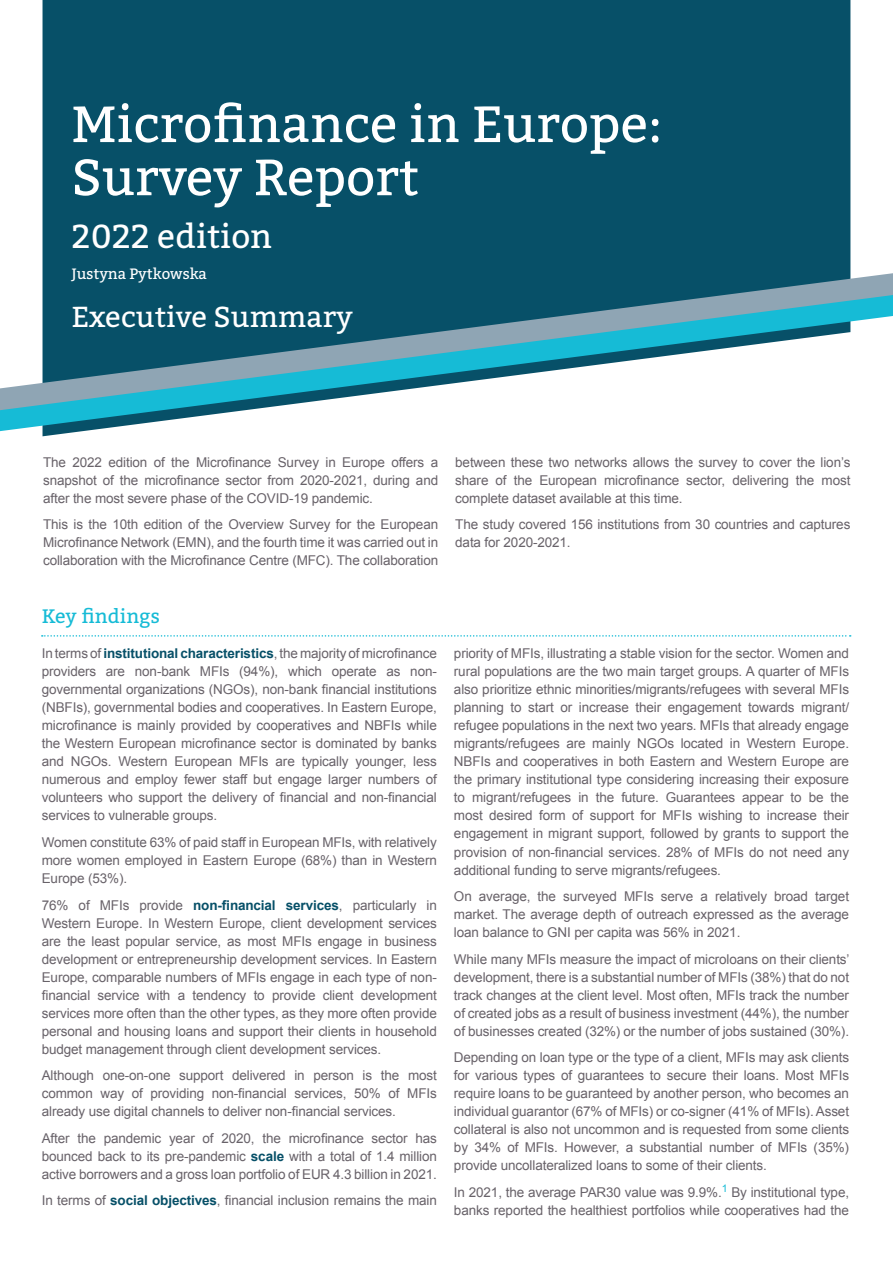
<style>
.page{position:relative;width:893px;height:1263px;background:#fff}
.page>*{position:absolute;margin:0;border:0;box-sizing:border-box;transform-origin:0 0}
.Titles{font:51px/53.1px "Bitter";color:#fff}
.Titles-2{font:33.15px "Bitter";color:#fff}
.Title_2{font:28.95px "Bitter";color:#fff}
.Title_3{font:19.5px "Bitter";color:#16bbd6}
.Subs_titles{font:15px "Bitter";color:#fff}
.Body{font:13.5px/18px "Arial";letter-spacing:-.01em;color:#686269;text-align:justify}
.s1{font-weight:700;color:#075068}
</style>
<div class="page">
<div style="left:43px;top:0;width:807px;height:436px;background:#075068"></div>
<svg style="left:42px;top:635px;width:809px;height:2px"></svg>
<svg style="left:0;top:410px;width:850px;height:21px"></svg>
<svg style="left:0;top:273px;width:893px;height:137px"></svg>
<p class="Titles" style="left:71px;top:98px;width:592px">Microfinance in Europe:<br>Survey Report</p>
<p class="Titles-2" style="left:71px;top:216px;width:202px">2022 edition</p>
<p class="Subs_titles" style="left:71px;top:265px;width:137px">Justyna Pytkowska</p>
<p class="Title_2" style="left:71px;top:298px;width:283px">Executive Summary</p>
<p class="Body" style="left:43px;top:453px;width:397px">The 2022 edition of the Microfinance Survey in Europe offers a snapshot of the microfinance sector from 2020-2021, during and after the most severe phase of the COVID-19 pandemic.</p>
<p class="Body" style="left:43px;top:516px;width:397px">This is the 10th edition of the Overview Survey for the European Microfinance Network (EMN), and the fourth time it was carried out in collaboration with the Microfinance Centre (MFC). The collaboration</p>
<p class="Title_3" style="left:42px;top:604px;width:120px">Key findings</p>
<p class="Body" style="left:42px;top:645px;width:397px">In terms of <span class="s1">institutional characteristics</span>, the majority of microfinance providers are non-bank MFIs (94%), which operate as non&shy;governmental organizations (NGOs), non-bank financial institutions (NBFIs), governmental bodies and cooperatives. In Eastern Europe, microfinance is mainly provided by cooperatives and NBFIs while the Western European microfinance sector is dominated by banks and NGOs. Western European MFIs are typically younger, less numerous and employ fewer staff but engage larger numbers of volunteers who support the delivery of financial and non-financial services to vulnerable groups.</p>
<p class="Body" style="left:42px;top:833px;width:397px">Women constitute 63% of paid staff in European MFIs, with relatively more women employed in Eastern Europe (68%) than in Western Europe (53%).</p>
<p class="Body" style="left:42px;top:896px;width:397px">76% of MFIs provide <span class="s1">non-financial services</span>, particularly in Western Europe. In Western Europe, client development services are the least popular service, as most MFIs engage in business development or entrepreneurship development services. In Eastern Europe, comparable numbers of MFIs engage in each type of non&shy;financial service with a tendency to provide client development services more often than the other types, as they more often provide personal and housing loans and support their clients in household budget management through client development services.</p>
<p class="Body" style="left:42px;top:1066px;width:397px">Although one-on-one support delivered in person is the most common way of providing non-financial services, 50% of MFIs already use digital channels to deliver non-financial services.</p>
<p class="Body" style="left:42px;top:1129px;width:397px">After the pandemic year of 2020, the microfinance sector has bounced back to its pre-pandemic <span class="s1">scale</span> with a total of 1.4 million active borrowers and a gross loan portfolio of EUR 4.3 billion in 2021.</p>
<p class="Body" style="left:42px;top:1191px;width:397px">In terms of <span class="s1">social objectives</span>, financial inclusion remains the main</p>
<p class="Body" style="left:455px;top:453px;width:397px">between these two networks allows the survey to cover the lion’s share of the European microfinance sector, delivering the most complete dataset available at this time.</p>
<p class="Body" style="left:455px;top:516px;width:397px">The study covered 156 institutions from 30 countries and captures data for 2020-2021.</p>
<p class="Body" style="left:454px;top:645px;width:397px">priority of MFIs, illustrating a stable vision for the sector. Women and rural populations are the two main target groups. A quarter of MFIs also prioritize ethnic minorities/migrants/refugees with several MFIs planning to start or increase their engagement towards migrant/ refugee populations in the next two years. MFIs that already engage migrants/refugees are mainly NGOs located in Western Europe.<br>NBFIs and cooperatives in both Eastern and Western Europe are the primary institutional type considering increasing their exposure to migrant/refugees in the future. Guarantees appear to be the most desired form of support for MFIs wishing to increase their engagement in migrant support, followed by grants to support the provision of non-financial services. 28% of MFIs do not need any additional funding to serve migrants/refugees.</p>
<p class="Body" style="left:454px;top:887px;width:397px">On average, the surveyed MFIs serve a relatively broad target market. The average depth of outreach expressed as the average loan balance to GNI per capita was 56% in 2021.</p>
<p class="Body" style="left:454px;top:950px;width:397px">While many MFIs measure the impact of microloans on their clients’ development, there is a substantial number of MFIs (38%) that do not track changes at the client level. Most often, MFIs track the number of created jobs as a result of business investment (44%), the number of businesses created (32%) or the number of jobs sustained (30%).</p>
<p class="Body" style="left:454px;top:1048px;width:397px">Depending on loan type or the type of a client, MFIs may ask clients for various types of guarantees to secure their loans. Most MFIs require loans to be guaranteed by another person, who becomes an individual guarantor (67% of MFIs) or co-signer (41% of MFIs). Asset collateral is also not uncommon and is requested from some clients by 34% of MFIs. However, a substantial number of MFIs (35%) provide uncollateralized loans to some of their clients.</p>
<p class="Body" style="left:454px;top:1183px;width:397px">In 2021, the average PAR30 value was 9.9%.<sup>1</sup> By institutional type, banks reported the healthiest portfolios while cooperatives had the</p>
</div>
